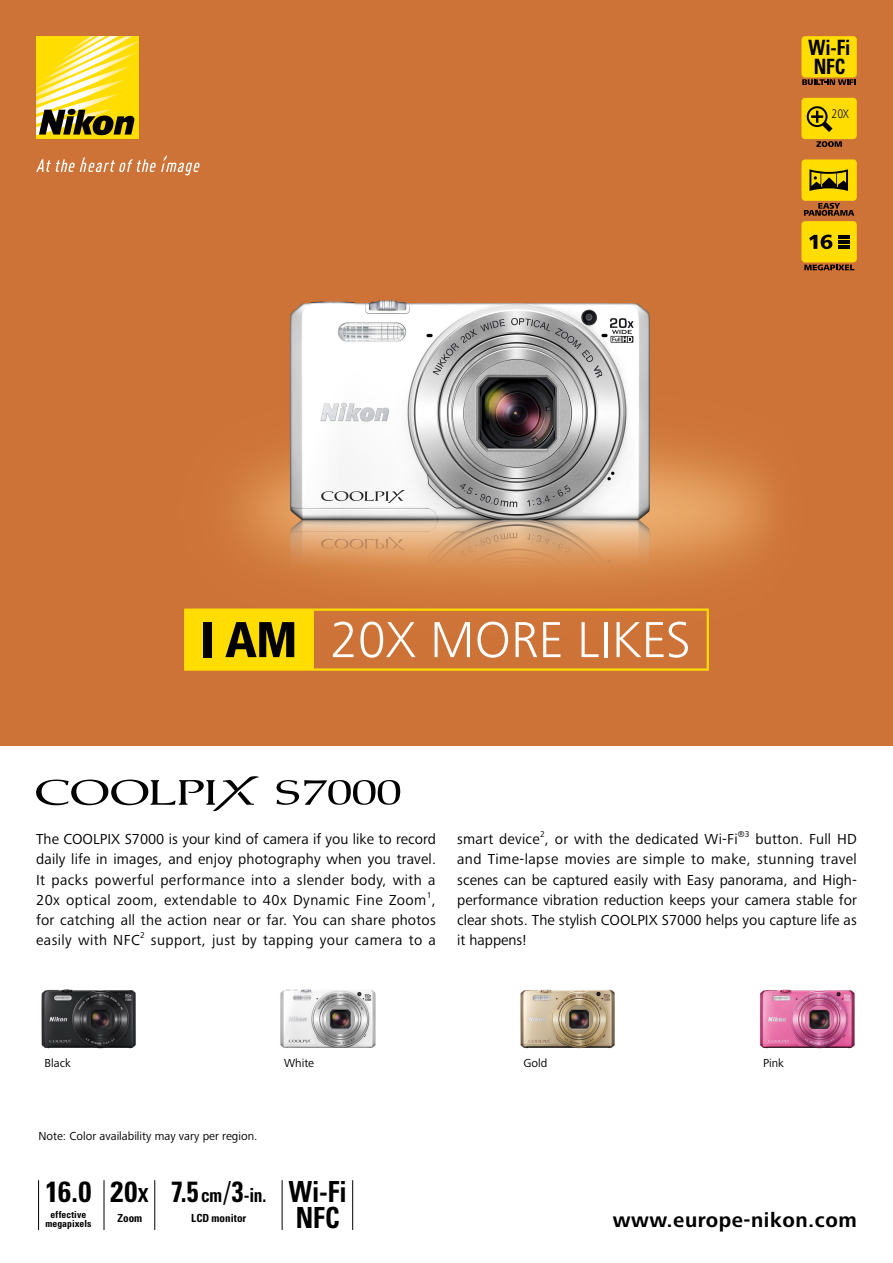
<style>
.page{position:relative;width:893px;height:1263px;background:#fff}
.page>*{position:absolute;margin:0;border:0;box-sizing:border-box;transform-origin:0 0}
.t1{font:300 52.5px "Frutiger Next LT";color:#fff}
.t2{font:800 condensed 52.5px "Frutiger Next LT";color:#000}
.t3{font:700 condensed 29.1px "Univers LT Std";letter-spacing:.005em;color:#000;scale:.9 1}
.t4{font:700 condensed 29.1px "Univers LT Std";letter-spacing:.005em;color:#000}
.t5{font:700 condensed 21.15px/18.5px "Univers LT Std";letter-spacing:.005em;color:#000;scale:.9 1}
.t6{font:700 21px "Frutiger Next LTW1 G";letter-spacing:.025em;color:#000}
.t7{font:700 condensed 19.35px "Univers LT Std";color:#000;scale:.9 1}
.vk_body{font:15px/20.2px "Frutiger Next LTW1 G";letter-spacing:.015em;color:#000;text-align:justify}
.t8{font:300 condensed 12.9px "Frutiger Next LTW1 G";color:#000}
.vk_body-2{font:12px "Frutiger Next LTW1 G";color:#000}
.vk_cam_specs_kop{font:12px "Frutiger Next LTW1 G";color:#000}
.t9{font:700 condensed 11.1px "Univers LT Std";letter-spacing:.005em;color:#000}
.t10{font:700 condensed 9.75px "Univers LT Std";letter-spacing:.005em;color:#000}
.vk_body-3{font:8.7px "Frutiger Next LTW1 G";color:#000}
.s1{font-size:19.35px}
.s2{font-size:29.1px}
.s3{font-weight:400;font-size:29.1px}
</style>
<div class="page">
<img style="left:0;top:0;width:893px;height:745px">
<div style="left:185px;top:610px;width:128px;height:59px;background:#fd0"></div>
<hr style="left:184px;top:608px;width:129px;height:3px;background:#fd0">
<hr style="left:184px;top:611px;width:2px;height:57px;background:#fd0">
<hr style="left:313px;top:608px;width:396px;height:3px;background:#fd0">
<hr style="left:312px;top:611px;width:2px;height:57px;background:#fd0">
<hr style="left:707px;top:611px;width:2px;height:57px;background:#fd0">
<hr style="left:184px;top:668px;width:129px;height:3px;background:#fd0">
<hr style="left:313px;top:668px;width:396px;height:3px;background:#fd0">
<div style="left:801px;top:98px;width:56px;height:41px;background:#fd0;border-radius:4px"></div>
<svg style="left:816px;top:141px;width:26px;height:6px"></svg>
<svg style="left:807px;top:106px;width:25px;height:26px"></svg>
<div style="left:801px;top:159px;width:56px;height:42px;background:#fd0;border-radius:4px"></div>
<svg style="left:804px;top:203px;width:50px;height:13px"></svg>
<svg style="left:809px;top:169px;width:39px;height:22px"></svg>
<svg style="left:802px;top:79px;width:54px;height:6px"></svg>
<div style="left:801px;top:36px;width:56px;height:41px;background:#fd0;border-radius:4px"></div>
<svg style="left:804px;top:265px;width:50px;height:5px"></svg>
<div style="left:801px;top:221px;width:56px;height:41px;background:#fd0;border-radius:4px"></div>
<svg style="left:809px;top:235px;width:23px;height:14px"></svg>
<svg style="left:838px;top:235px;width:11px;height:14px"></svg>
<svg style="left:36px;top:776px;width:223px;height:35px"></svg>
<svg style="left:276px;top:780px;width:124px;height:25px"></svg>
<img style="left:41px;top:989px;width:95px;height:60px">
<img style="left:280px;top:989px;width:96px;height:59px">
<svg style="left:36px;top:36px;width:102px;height:100px;background:#dac53f"></svg>
<svg style="left:36px;top:155px;width:164px;height:20px;background:#d58a58"></svg>
<img style="left:759px;top:989px;width:96px;height:60px">
<img style="left:520px;top:989px;width:95px;height:60px">
<hr style="left:38px;top:1180px;width:1px;height:50px;background:#000">
<hr style="left:104px;top:1180px;width:1px;height:50px;background:#000">
<hr style="left:154px;top:1180px;width:1px;height:50px;background:#000">
<hr style="left:282px;top:1180px;width:1px;height:50px;background:#000">
<hr style="left:352px;top:1180px;width:1px;height:50px;background:#000">
<p class="t5" style="left:808px;top:38px;width:48px">Wi-Fi<br>NFC</p>
<p class="t8" style="left:832px;top:106px;width:19px">20X</p>
<p class="t2" style="left:200px;top:610px;width:99px">I AM</p>
<p class="t1" style="left:330px;top:611px;width:362px">20X MORE LIKES</p>
<p class="vk_body" style="left:36px;top:829px;width:401px">The COOLPIX S7000 is your kind of camera if you like to record daily life in images, and enjoy photography when you travel.<br>It packs powerful performance into a slender body, with a 20x optical zoom, extendable to 40x Dynamic Fine Zoom ,</p>
<p class="vk_body-3" style="left:427px;top:890px;width:6px">1</p>
<p class="vk_body" style="left:36px;top:910px;width:401px">for catching all the action near or far. You can share photos easily with NFC</p>
<p class="vk_body-3" style="left:140px;top:930px;width:6px">2</p>
<p class="vk_body" style="left:151px;top:931px;width:286px">support, just by tapping your camera to a</p>
<p class="vk_body-3" style="left:540px;top:829px;width:6px">2</p>
<p class="vk_body-3" style="left:738px;top:829px;width:13px">®3</p>
<p class="vk_body" style="left:457px;top:829px;width:401px;text-indent:298px">button. Full HD and Time-lapse movies are simple to make, stunning travel scenes can be captured easily with Easy panorama, and High&shy;performance vibration reduction keeps your camera stable for clear shots. The stylish COOLPIX S7000 helps you capture life as it happens!</p>
<p class="vk_body" style="left:457px;top:829px;width:282px">smart device , or with the dedicated Wi-Fi</p>
<p class="vk_cam_specs_kop" style="left:45px;top:1056px;width:28px">Black</p>
<p class="vk_cam_specs_kop" style="left:284px;top:1056px;width:31px">White</p>
<p class="vk_cam_specs_kop" style="left:524px;top:1056px;width:25px">Gold</p>
<p class="vk_cam_specs_kop" style="left:763px;top:1056px;width:22px">Pink</p>
<p class="vk_body-2" style="left:38px;top:1129px;width:221px">Note: Color availability may vary per region.</p>
<p class="t4" style="left:46px;top:1174px;width:47px">16.0</p>
<p class="t10" style="left:51px;top:1209px;width:37px">effective</p>
<p class="t10" style="left:45px;top:1218px;width:48px">megapixels</p>
<p class="t4" style="left:111px;top:1174px;width:40px">20<span class="s1">X</span></p>
<p class="t9" style="left:117px;top:1211px;width:26px">Zoom</p>
<p class="t7" style="left:171px;top:1183px;width:108px"><span class="s2">7.5</span> cm<span class="s3">/</span><span class="s2">3</span>-in.</p>
<p class="t9" style="left:191px;top:1211px;width:57px">LCD monitor</p>
<p class="t3" style="left:289px;top:1174px;width:66px">Wi-Fi</p>
<p class="t3" style="left:296px;top:1199px;width:50px">NFC</p>
<p class="t6" style="left:613px;top:1208px;width:246px">www.europe-nikon.com</p>
</div>
